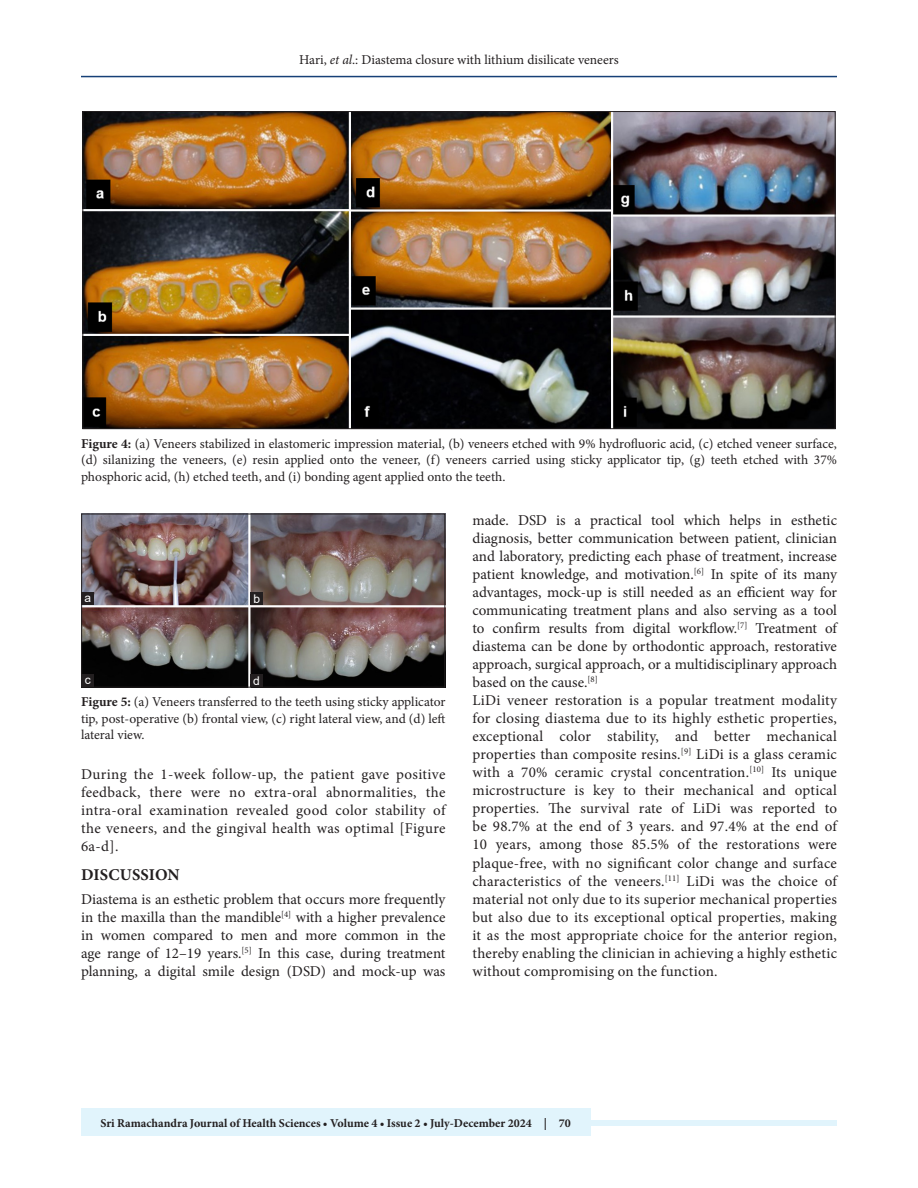
<style>
.page{position:relative;width:918px;height:1188px;background:#fff}
.page>*{position:absolute;margin:0;border:0;box-sizing:border-box;transform-origin:0 0}
.t1{font:700 16.5px "Minion Pro";letter-spacing:.01em;color:#231f20}
.TX{font:15px/18px "Minion Pro";letter-spacing:.005em;color:#231f20;text-align:justify}
.FGC{font:13.5px/16.5px "Minion Pro";color:#231f20;text-align:justify}
.JF{font:700 12px "Minion Pro";color:#231f20}
.LABEL{font:12px "Arial";color:#fff}
.s1{font-style:italic}
.s2{font-weight:700}
</style>
<div class="page">
<hr style="left:81px;top:76px;width:756px;height:1px;background:#164077">
<div style="left:81px;top:1120px;width:756px;height:6px;background:#e1f4fc"></div>
<div style="left:81px;top:1108px;width:509px;height:27px;background:#e1f4fc"></div>
<img style="left:85px;top:113px;width:748px;height:314px">
<img style="left:83px;top:516px;width:360px;height:169px">
<div style="left:81px;top:514px;width:364px;height:173px;border:1px solid #231f20"></div>
<div style="left:250px;top:675px;width:13px;height:12px;background:#231f20"></div>
<div style="left:81px;top:675px;width:13px;height:12px;background:#231f20"></div>
<div style="left:250px;top:592px;width:13px;height:13px;background:#231f20"></div>
<div style="left:81px;top:592px;width:13px;height:13px;background:#231f20"></div>
<p class="FGC" style="left:299px;top:51px;width:321px">Hari, <span class="s1">et al</span>.: Diastema closure with lithium disilicate veneers</p>
<p class="FGC" style="left:81px;top:435px;width:758px"><span class="s2">Figure 4:</span> (a) Veneers stabilized in elastomeric impression material, (b) veneers etched with 9% hydrofluoric acid, (c) etched veneer surface, (d) silanizing the veneers, (e) resin applied onto the veneer, (f) veneers carried using sticky applicator tip, (g) teeth etched with 37% phosphoric acid, (h) etched teeth, and (i) bonding agent applied onto the teeth.</p>
<p class="LABEL" style="left:84px;top:590px;width:8px">a</p>
<p class="LABEL" style="left:253px;top:591px;width:8px">b</p>
<p class="LABEL" style="left:85px;top:672px;width:7px">c</p>
<p class="LABEL" style="left:253px;top:673px;width:8px">d</p>
<p class="FGC" style="left:81px;top:694px;width:366px"><span class="s2">Figure 5:</span> (a) Veneers transferred to the teeth using sticky applicator tip, post-operative (b) frontal view, (c) right lateral view, and (d) left lateral view.</p>
<p class="TX" style="left:81px;top:766px;width:366px">During the 1-week follow-up, the patient gave positive feedback, there were no extra-oral abnormalities, the intra-oral examination revealed good color stability of the veneers, and the gingival health was optimal [Figure 6a-d].</p>
<h1 class="t1" style="left:81px;top:863px;width:100px">DISCUSSION</h1>
<p class="TX" style="left:81px;top:890px;width:366px">Diastema is an esthetic problem that occurs more frequently in the maxilla than the mandible<sup>[4]</sup> with a higher prevalence in women compared to men and more common in the age range of 12–19 years.<sup>[5]</sup> In this case, during treatment planning, a digital smile design (DSD) and mock-up was</p>
<p class="TX" style="left:472px;top:511px;width:366px">made. DSD is a practical tool which helps in esthetic diagnosis, better communication between patient, clinician and laboratory, predicting each phase of treatment, increase patient knowledge, and motivation.<sup>[6]</sup> In spite of its many advantages, mock-up is still needed as an efficient way for communicating treatment plans and also serving as a tool to confirm results from digital workflow.<sup>[7]</sup> Treatment of diastema can be done by orthodontic approach, restorative approach, surgical approach, or a multidisciplinary approach based on the cause.<sup>[8]</sup></p>
<p class="TX" style="left:472px;top:691px;width:366px">LiDi veneer restoration is a popular treatment modality for closing diastema due to its highly esthetic properties, exceptional color stability, and better mechanical properties than composite resins.<sup>[9]</sup> LiDi is a glass ceramic with a 70% ceramic crystal concentration.<sup>[10]</sup> Its unique microstructure is key to their mechanical and optical properties. The survival rate of LiDi was reported to be 98.7% at the end of 3 years. and 97.4% at the end of 10 years, among those 85.5% of the restorations were plaque-free, with no significant color change and surface characteristics of the veneers.<sup>[11]</sup> LiDi was the choice of material not only due to its superior mechanical properties but also due to its exceptional optical properties, making it as the most appropriate choice for the anterior region, thereby enabling the clinician in achieving a highly esthetic without compromising on the function.</p>
<p class="JF" style="left:100px;top:1115px;width:472px">Sri Ramachandra Journal of Health Sciences • Volume 4 • Issue 2 • July-December 2024 | 70</p>
</div>
